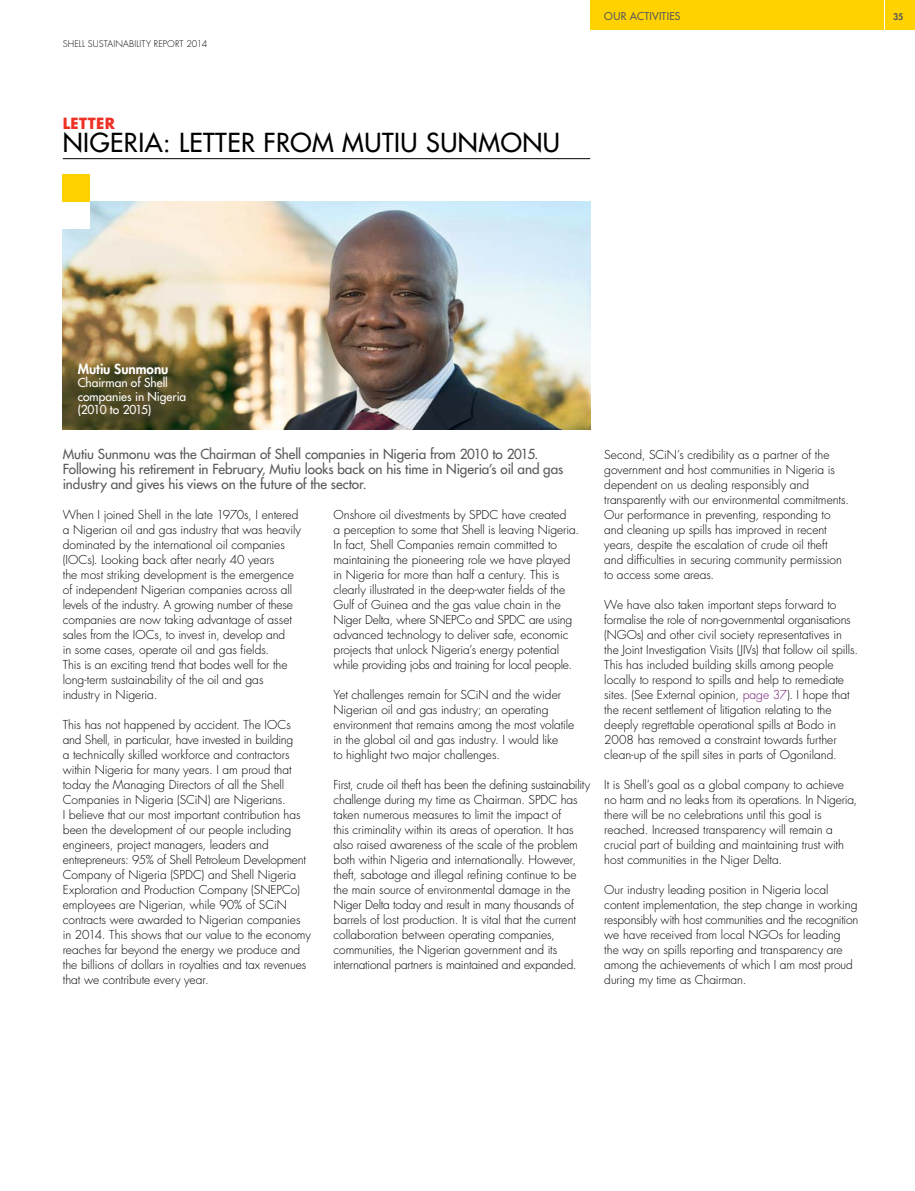
<style>
.page{position:relative;width:915px;height:1191px;background:#fff}
.page>*{position:absolute;margin:0;border:0;box-sizing:border-box;transform-origin:0 0}
.t1{font:500 25.5px "Futura Std";letter-spacing:.02em;color:#000}
.t2{font:700 15px "Futura Std";letter-spacing:.02em;color:#ee3124}
.t3{font:500 13.5px/15px "Futura Std";letter-spacing:-.01em;color:#58595b}
.t4{font:800 13.5px "Futura Std";color:#fff}
.t5{font:300 12px/15px "Futura Std";letter-spacing:-.005em;color:#000}
.t6{font:500 12px/13.5px "Futura Std";letter-spacing:-.005em;color:#fff}
.t7{font:500 10.5px "Futura Std";letter-spacing:.02em;color:#58595b}
.t8{font:300 9px "Futura Std";letter-spacing:.015em;color:#000}
.t9{font:800 9px "Futura Std";color:#58595b}
.s1{color:#711471}
</style>
<div class="page">
<img style="left:63px;top:201px;width:527px;height:228px">
<div style="left:58px;top:174px;width:32px;height:54px;background:#fff"></div>
<div style="left:63px;top:174px;width:27px;height:27px;background:#ffd200"></div>
<hr style="left:63px;top:158px;width:527px;height:1px;background:#000">
<div style="left:884px;top:0;width:30px;height:30px;background:#ffd200"></div>
<div style="left:590px;top:0;width:293px;height:30px;background:#ffd200"></div>
<p class="t8" style="left:63px;top:38px;width:146px">SHELL SUSTAINABILITY REPORT 2014</p>
<p class="t2" style="left:63px;top:113px;width:54px">LETTER</p>
<h1 class="t1" style="left:63px;top:127px;width:498px">NIGERIA: LETTER FROM MUTIU SUNMONU</h1>
<p class="t7" style="left:604px;top:9px;width:78px">OUR ACTIVITIES</p>
<p class="t9" style="left:892px;top:11px;width:12px">35</p>
<p class="t4" style="left:78px;top:360px;width:92px">Mutiu Sunmonu</p>
<p class="t6" style="left:78px;top:376px;width:110px">Chairman of Shell companies in Nigeria (2010 to 2015)</p>
<p class="t3" style="left:63px;top:447px;width:502px">Mutiu Sunmonu was the Chairman of Shell companies in Nigeria from 2010 to 2015.<br>Following his retirement in February, Mutiu looks back on his time in Nigeria’s oil and gas industry and gives his views on the future of the sector.</p>
<p class="t5" style="left:63px;top:507px;width:240px">When I joined Shell in the late 1970s, I entered a Nigerian oil and gas industry that was heavily dominated by the international oil companies (IOCs). Looking back after nearly 40 years<br>the most striking development is the emergence of independent Nigerian companies across all levels of the industry. A growing number of these companies are now taking advantage of asset sales from the IOCs, to invest in, develop and<br>in some cases, operate oil and gas fields.<br>This is an exciting trend that bodes well for the long-term sustainability of the oil and gas industry in Nigeria.</p>
<p class="t5" style="left:63px;top:717px;width:250px">This has not happened by accident. The IOCs and Shell, in particular, have invested in building<br>a technically skilled workforce and contractors within Nigeria for many years. I am proud that today the Managing Directors of all the Shell Companies in Nigeria (SCiN) are Nigerians.<br>I believe that our most important contribution has been the development of our people including engineers, project managers, leaders and entrepreneurs: 95% of Shell Petroleum Development Company of Nigeria (SPDC) and Shell Nigeria Exploration and Production Company (SNEPCo) employees are Nigerian, while 90% of SCiN contracts were awarded to Nigerian companies in 2014. This shows that our value to the economy reaches far beyond the energy we produce and the billions of dollars in royalties and tax revenues that we contribute every year.</p>
<p class="t5" style="left:333px;top:507px;width:247px">Onshore oil divestments by SPDC have created<br>a perception to some that Shell is leaving Nigeria.<br>In fact, Shell Companies remain committed to maintaining the pioneering role we have played in Nigeria for more than half a century. This is clearly illustrated in the deep-water fields of the Gulf of Guinea and the gas value chain in the Niger Delta, where SNEPCo and SPDC are using advanced technology to deliver safe, economic projects that unlock Nigeria’s energy potential while providing jobs and training for local people.</p>
<p class="t5" style="left:333px;top:687px;width:242px">Yet challenges remain for SCiN and the wider Nigerian oil and gas industry; an operating environment that remains among the most volatile in the global oil and gas industry. I would like<br>to highlight two major challenges.</p>
<p class="t5" style="left:333px;top:777px;width:258px">First, crude oil theft has been the defining sustainability challenge during my time as Chairman. SPDC has taken numerous measures to limit the impact of<br>this criminality within its areas of operation. It has also raised awareness of the scale of the problem both within Nigeria and internationally. However, theft, sabotage and illegal refining continue to be the main source of environmental damage in the Niger Delta today and result in many thousands of barrels of lost production. It is vital that the current collaboration between operating companies, communities, the Nigerian government and its international partners is maintained and expanded.</p>
<p class="t5" style="left:604px;top:447px;width:246px">Second, SCiN’s credibility as a partner of the government and host communities in Nigeria is dependent on us dealing responsibly and transparently with our environmental commitments.<br>Our performance in preventing, responding to and cleaning up spills has improved in recent years, despite the escalation of crude oil theft and difficulties in securing community permission to access some areas.</p>
<p class="t5" style="left:604px;top:597px;width:255px">We have also taken important steps forward to formalise the role of non-governmental organisations (NGOs) and other civil society representatives in the Joint Investigation Visits (JIVs) that follow oil spills.<br>This has included building skills among people locally to respond to spills and help to remediate sites. (See External opinion, <span class="s1">page 37</span>). I hope that the recent settlement of litigation relating to the deeply regrettable operational spills at Bodo in 2008 has removed a constraint towards further clean-up of the spill sites in parts of Ogoniland.</p>
<p class="t5" style="left:604px;top:777px;width:254px">It is Shell’s goal as a global company to achieve no harm and no leaks from its operations. In Nigeria, there will be no celebrations until this goal is reached. Increased transparency will remain a crucial part of building and maintaining trust with host communities in the Niger Delta.</p>
<p class="t5" style="left:604px;top:882px;width:255px">Our industry leading position in Nigeria local content implementation, the step change in working responsibly with host communities and the recognition we have received from local NGOs for leading<br>the way on spills reporting and transparency are among the achievements of which I am most proud during my time as Chairman.</p>
</div>
